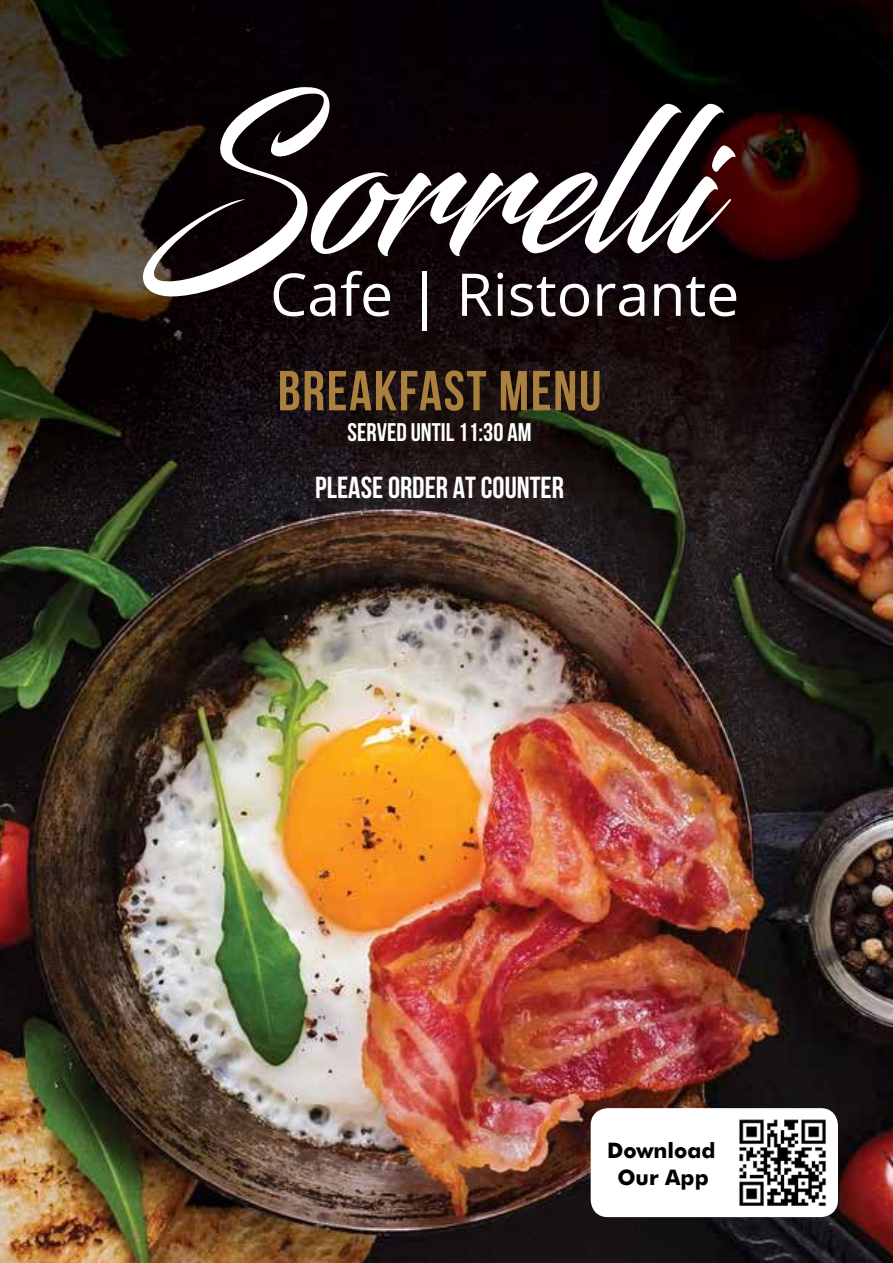
<style>
.page{position:relative;width:893px;height:1263px;background:#fff}
.page>*{position:absolute;margin:0;border:0;box-sizing:border-box;transform-origin:0 0}
.t1{font:700 56.4px "Bebas Neue";letter-spacing:.03em;color:#a9803e}
.t2{font:700 30.45px "Bebas Neue";color:#fff}
.t3{font:700 25.5px "Bebas Neue";color:#fff}
.t4{font:700 21.3px/27.5px "Futura";color:#000;text-align:center}
</style>
<div class="page">
<img style="left:0;top:0;width:893px;height:1263px">
<hr style="left:423px;top:271px;width:4px;height:59px;background:#fff">
<svg style="left:143px;top:87px;width:593px;height:229px"></svg>
<div style="left:591px;top:1108px;width:247px;height:109px;background:#fff;border-radius:17px"></div>
<img style="left:739px;top:1119px;width:87px;height:87px">
<h1 class="t1" style="left:278px;top:360px;width:325px">BREAKFAST MENU</h1>
<p class="t3" style="left:348px;top:418px;width:185px">SERVED UNTIL 11:30 AM</p>
<p class="t2" style="left:315px;top:471px;width:250px">PLEASE ORDER AT COUNTER</p>
<p class="t4" style="left:607px;top:1135px;width:110px">Download<br>Our App</p>
</div>
